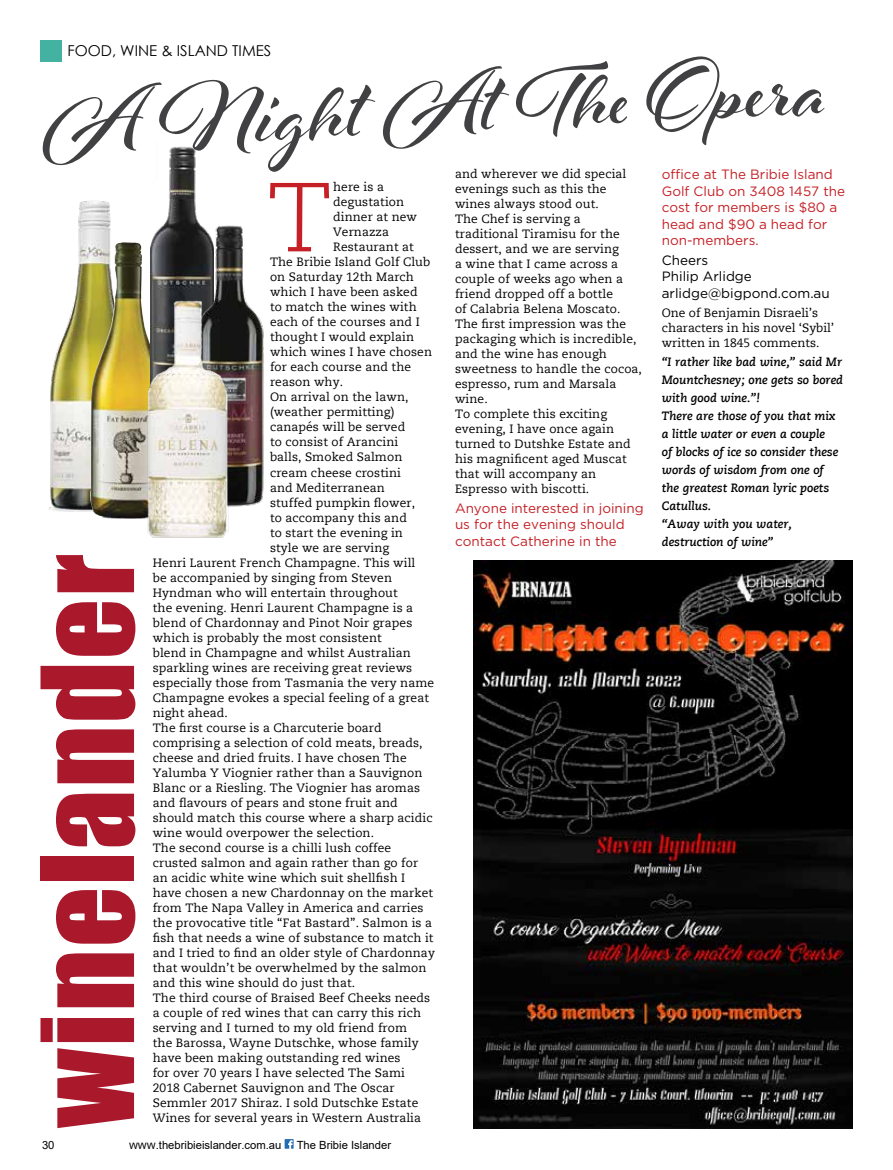
<style>
.page{position:relative;width:893px;height:1170px;background:#fff}
.page>*{position:absolute;margin:0;border:0;box-sizing:border-box;transform-origin:0 0}
.t1{font:118.35px "Impact";letter-spacing:.02em;color:#aa182c}
.t2{font:300 97.65px "Caecilia LT Pro 45";color:#c52026}
.t3{font:700 96px "Al Fresco";color:#414042}
.t4{font:15px "Century Gothic";color:#000}
.t5{font:13.5px/16.5px "Gotham";color:#c52026}
.t6{font:13.5px/16.5px "Gotham";color:#000}
.t7{font:12px/15px "Caecilia LT Pro 55 Roman";letter-spacing:.01em;color:#000}
.t8{font:italic 700 12px/18px "Caecilia LT Pro 76";color:#000}
.t9{font:11.25px "Arial";color:#000}
</style>
<div class="page">
<svg style="left:285px;top:1139px;width:9px;height:9px"></svg>
<div style="left:40px;top:41px;width:22px;height:21px;background:#43b2a0"></div>
<img style="left:474px;top:560px;width:378px;height:568px">
<img style="left:49px;top:200px;width:89px;height:311px">
<img style="left:90px;top:243px;width:52px;height:275px">
<img style="left:150px;top:146px;width:49px;height:152px">
<img style="left:196px;top:222px;width:68px;height:285px">
<img style="left:132px;top:298px;width:105px;height:240px">
<p class="t4" style="left:68px;top:40px;width:205px">FOOD, WINE &amp; ISLAND TIMES</p>
<h3 class="t3" style="left:39px;top:63px;width:787px;rotate:-3deg">A Night At The Opera</h3>
<p class="t7" style="left:455px;top:166px;width:188px">and wherever we did special evenings such as this the wines always stood out.<br>The Chef is serving a traditional Tiramisu for the dessert, and we are serving<br>a wine that I came across a couple of weeks ago when a friend dropped off a bottle<br>of Calabria Belena Moscato.<br>The first impression was the packaging which is incredible, and the wine has enough sweetness to handle the cocoa, espresso, rum and Marsala wine.<br>To complete this exciting evening, I have once again turned to Dutshke Estate and his magnificent aged Muscat that will accompany an<br>Espresso with biscotti.</p>
<p class="t5" style="left:455px;top:499px;width:190px">Anyone interested in joining us for the evening should contact Catherine in the</p>
<p class="t5" style="left:662px;top:166px;width:185px">office at The Bribie Island<br>Golf Club on 3408 1457 the cost for members is $80 a head and $90 a head for non-members.</p>
<p class="t6" style="left:662px;top:251px;width:169px">Cheers<br>Philip Arlidge arlidge@bigpond.com.au</p>
<p class="t7" style="left:662px;top:305px;width:174px">One of Benjamin Disraeli’s characters in his novel ‘Sybil’ written in 1845 comments.</p>
<p class="t8" style="left:662px;top:352px;width:183px">“I rather like bad wine,” said Mr<br>Mountchesney; one gets so bored with good wine.”!<br>There are those of you that mix a little water or even a couple<br>of blocks of ice so consider these words of wisdom from one of the greatest Roman lyric poets<br>Catullus.<br>“Away with you water, destruction of wine”</p>
<h2 class="t2" style="left:267px;top:154px;width:67px">T</h2>
<p class="t7" style="left:333px;top:179px;width:52px">here is a</p>
<p class="t7" style="left:333px;top:194px;width:73px">degustation</p>
<p class="t7" style="left:333px;top:209px;width:85px">dinner at new</p>
<p class="t7" style="left:333px;top:224px;width:57px">Vernazza</p>
<p class="t7" style="left:333px;top:239px;width:82px">Restaurant at</p>
<p class="t7" style="left:270px;top:254px;width:162px">The Bribie Island Golf Club</p>
<p class="t7" style="left:270px;top:269px;width:145px">on Saturday 12th March</p>
<p class="t7" style="left:270px;top:284px;width:149px">which I have been asked</p>
<p class="t7" style="left:270px;top:299px;width:148px">to match the wines with</p>
<p class="t7" style="left:270px;top:314px;width:151px">each of the courses and I</p>
<p class="t7" style="left:270px;top:329px;width:146px">thought I would explain</p>
<p class="t7" style="left:270px;top:344px;width:164px">which wines I have chosen</p>
<p class="t7" style="left:270px;top:359px;width:143px">for each course and the</p>
<p class="t7" style="left:270px;top:374px;width:75px">reason why.</p>
<p class="t7" style="left:270px;top:389px;width:140px">On arrival on the lawn,</p>
<p class="t7" style="left:270px;top:404px;width:126px">(weather permitting)</p>
<p class="t7" style="left:270px;top:419px;width:137px">canapés will be served</p>
<p class="t7" style="left:270px;top:434px;width:130px">to consist of Arancini</p>
<p class="t7" style="left:270px;top:449px;width:134px">balls, Smoked Salmon</p>
<p class="t7" style="left:270px;top:464px;width:132px">cream cheese crostini</p>
<p class="t7" style="left:270px;top:479px;width:116px">and Mediterranean</p>
<p class="t7" style="left:270px;top:494px;width:146px">stuffed pumpkin flower,</p>
<p class="t7" style="left:270px;top:509px;width:138px">to accompany this and</p>
<p class="t7" style="left:270px;top:524px;width:134px">to start the evening in</p>
<p class="t7" style="left:270px;top:539px;width:121px">style we are serving</p>
<p class="t7" style="left:153px;top:554px;width:264px">Henri Laurent French Champagne. This will</p>
<p class="t7" style="left:153px;top:569px;width:241px">be accompanied by singing from Steven</p>
<p class="t7" style="left:153px;top:584px;width:247px">Hyndman who will entertain throughout</p>
<p class="t7" style="left:153px;top:599px;width:262px">the evening. Henri Laurent Champagne is a</p>
<p class="t7" style="left:153px;top:614px;width:261px">blend of Chardonnay and Pinot Noir grapes</p>
<p class="t7" style="left:153px;top:629px;width:231px">which is probably the most consistent</p>
<p class="t7" style="left:153px;top:644px;width:260px">blend in Champagne and whilst Australian</p>
<p class="t7" style="left:153px;top:659px;width:261px">sparkling wines are receiving great reviews</p>
<p class="t7" style="left:153px;top:674px;width:283px">especially those from Tasmania the very name</p>
<p class="t7" style="left:153px;top:689px;width:278px">Champagne evokes a special feeling of a great</p>
<p class="t7" style="left:153px;top:704px;width:77px">night ahead.</p>
<p class="t7" style="left:153px;top:719px;width:230px">The first course is a Charcuterie board</p>
<p class="t7" style="left:153px;top:734px;width:271px">comprising a selection of cold meats, breads,</p>
<p class="t7" style="left:153px;top:749px;width:255px">cheese and dried fruits. I have chosen The</p>
<p class="t7" style="left:153px;top:764px;width:271px">Yalumba Y Viognier rather than a Sauvignon</p>
<p class="t7" style="left:153px;top:779px;width:269px">Blanc or a Riesling. The Viognier has aromas</p>
<p class="t7" style="left:153px;top:794px;width:246px">and flavours of pears and stone fruit and</p>
<p class="t7" style="left:153px;top:809px;width:281px">should match this course where a sharp acidic</p>
<p class="t7" style="left:153px;top:824px;width:223px">wine would overpower the selection.</p>
<p class="t7" style="left:153px;top:839px;width:240px">The second course is a chilli lush coffee</p>
<p class="t7" style="left:153px;top:854px;width:267px">crusted salmon and again rather than go for</p>
<p class="t7" style="left:153px;top:869px;width:254px">an acidic white wine which suit shellfish I</p>
<p class="t7" style="left:153px;top:884px;width:282px">have chosen a new Chardonnay on the market</p>
<p class="t7" style="left:153px;top:899px;width:272px">from The Napa Valley in America and carries</p>
<p class="t7" style="left:153px;top:914px;width:281px">the provocative title “Fat Bastard”. Salmon is a</p>
<p class="t7" style="left:153px;top:929px;width:282px">fish that needs a wine of substance to match it</p>
<p class="t7" style="left:153px;top:944px;width:284px">and I tried to find an older style of Chardonnay</p>
<p class="t7" style="left:153px;top:959px;width:275px">that wouldn’t be overwhelmed by the salmon</p>
<p class="t7" style="left:153px;top:974px;width:204px">and this wine should do just that.</p>
<p class="t7" style="left:153px;top:989px;width:279px">The third course of Braised Beef Cheeks needs</p>
<p class="t7" style="left:153px;top:1004px;width:270px">a couple of red wines that can carry this rich</p>
<p class="t7" style="left:153px;top:1019px;width:256px">serving and I turned to my old friend from</p>
<p class="t7" style="left:153px;top:1034px;width:267px">the Barossa, Wayne Dutschke, whose family</p>
<p class="t7" style="left:153px;top:1049px;width:249px">have been making outstanding red wines</p>
<p class="t7" style="left:153px;top:1064px;width:254px">for over 70 years I have selected The Sami</p>
<p class="t7" style="left:153px;top:1079px;width:243px">2018 Cabernet Sauvignon and The Oscar</p>
<p class="t7" style="left:153px;top:1094px;width:267px">Semmler 2017 Shiraz. I sold Dutschke Estate</p>
<p class="t7" style="left:153px;top:1109px;width:270px">Wines for several years in Western Australia</p>
<h1 class="t1" style="left:-4px;top:1127px;width:575px;rotate:-90deg">winelander</h1>
<p class="t9" style="left:42px;top:1136px;width:14px">30</p>
<p class="t9" style="left:129px;top:1136px;width:154px">www.thebribieislander.com.au</p>
<p class="t9" style="left:297px;top:1136px;width:96px">The Bribie Islander</p>
</div>
